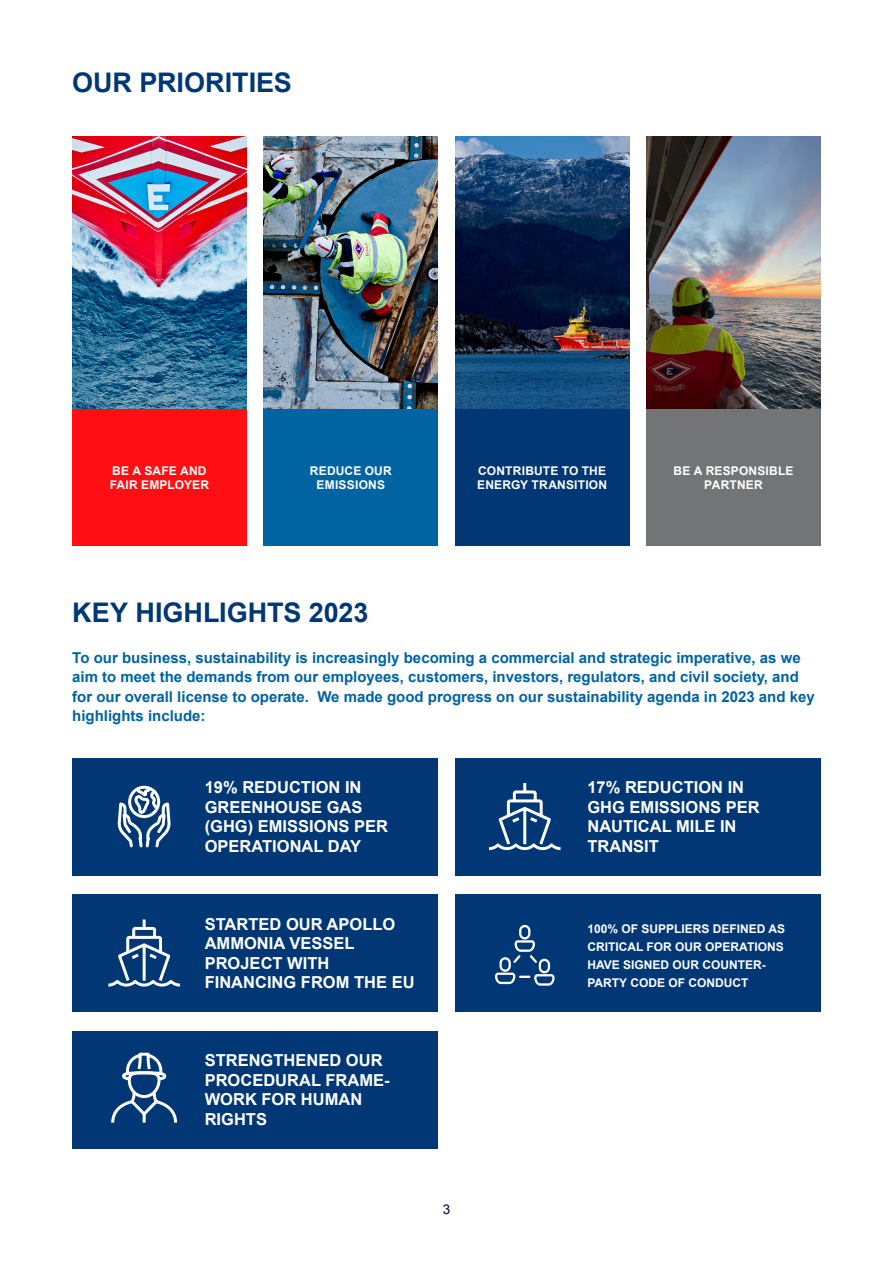
<style>
.page{position:relative;width:893px;height:1263px;background:#fff}
.page>*{position:absolute;margin:0;border:0;box-sizing:border-box;transform-origin:0 0}
.Overskrift{font:700 27px "Arial";color:#003774}
.Brødtekst{font:700 16.5px/19.5px "Arial";color:#fff}
.Brødtekst-2{font:700 15px/19.5px "Arial";color:#0063a2}
.t1{font:13.5px "Arial";color:#00005c}
.Overskrift-2{font:700 12px "Arial";letter-spacing:.015em;color:#fff}
.Brødtekst-3{font:700 12px/18px "Arial";color:#fff}
</style>
<div class="page">
<img style="left:72px;top:136px;width:175px;height:273px">
<div style="left:72px;top:409px;width:175px;height:137px;background:#ff0e13"></div>
<img style="left:264px;top:136px;width:174px;height:273px">
<div style="left:264px;top:409px;width:174px;height:137px;background:#0063a2"></div>
<img style="left:455px;top:136px;width:174px;height:273px">
<div style="left:455px;top:409px;width:174px;height:137px;background:#003774"></div>
<img style="left:646px;top:136px;width:175px;height:273px">
<div style="left:646px;top:409px;width:175px;height:137px;background:#737476"></div>
<div style="left:72px;top:758px;width:366px;height:117px;background:#003774"></div>
<div style="left:72px;top:894px;width:366px;height:117px;background:#003774"></div>
<div style="left:72px;top:1031px;width:366px;height:117px;background:#003774"></div>
<div style="left:455px;top:894px;width:366px;height:117px;background:#003774"></div>
<div style="left:455px;top:758px;width:366px;height:117px;background:#003774"></div>
<svg style="left:111px;top:1052px;width:67px;height:71px"></svg>
<svg style="left:489px;top:783px;width:72px;height:68px"></svg>
<svg style="left:108px;top:919px;width:72px;height:68px"></svg>
<svg style="left:495px;top:925px;width:60px;height:61px"></svg>
<svg style="left:117px;top:785px;width:54px;height:63px"></svg>
<p class="Overskrift" style="left:72px;top:65px;width:221px">OUR PRIORITIES</p>
<p class="Overskrift-2" style="left:112px;top:462px;width:96px">BE A SAFE AND</p>
<p class="Overskrift-2" style="left:110px;top:477px;width:101px">FAIR EMPLOYER</p>
<p class="Overskrift-2" style="left:310px;top:462px;width:83px">REDUCE OUR</p>
<p class="Overskrift-2" style="left:317px;top:477px;width:70px">EMISSIONS</p>
<p class="Overskrift" style="left:72px;top:594px;width:298px">KEY HIGHLIGHTS 2023</p>
<p class="Overskrift-2" style="left:478px;top:462px;width:129px">CONTRIBUTE TO THE</p>
<p class="Overskrift-2" style="left:477px;top:477px;width:132px">ENERGY TRANSITION</p>
<p class="Overskrift-2" style="left:673px;top:462px;width:121px">BE A RESPONSIBLE</p>
<p class="Overskrift-2" style="left:704px;top:477px;width:60px">PARTNER</p>
<p class="Brødtekst-2" style="left:72px;top:648px;width:744px">To our business, sustainability is increasingly becoming a commercial and strategic imperative, as we aim to meet the demands from our employees, customers, investors, regulators, and civil society, and for our overall license to operate. We made good progress on our sustainability agenda in 2023 and key highlights include:</p>
<p class="Brødtekst" style="left:205px;top:778px;width:185px">19% REDUCTION IN<br>GREENHOUSE GAS (GHG) EMISSIONS PER<br>OPERATIONAL DAY</p>
<p class="Brødtekst" style="left:205px;top:915px;width:211px">STARTED OUR APOLLO<br>AMMONIA VESSEL<br>PROJECT WITH<br>FINANCING FROM THE EU</p>
<p class="Brødtekst" style="left:205px;top:1051px;width:186px">STRENGTHENED OUR<br>PROCEDURAL FRAME-<br>WORK FOR HUMAN<br>RIGHTS</p>
<p class="t1" style="left:443px;top:1201px;width:9px">3</p>
<p class="Brødtekst" style="left:587px;top:778px;width:174px">17% REDUCTION IN<br>GHG EMISSIONS PER<br>NAUTICAL MILE IN<br>TRANSIT</p>
<p class="Brødtekst-3" style="left:587px;top:920px;width:199px">100% OF SUPPLIERS DEFINED AS<br>CRITICAL FOR OUR OPERATIONS<br>HAVE SIGNED OUR COUNTER-<br>PARTY CODE OF CONDUCT</p>
</div>
